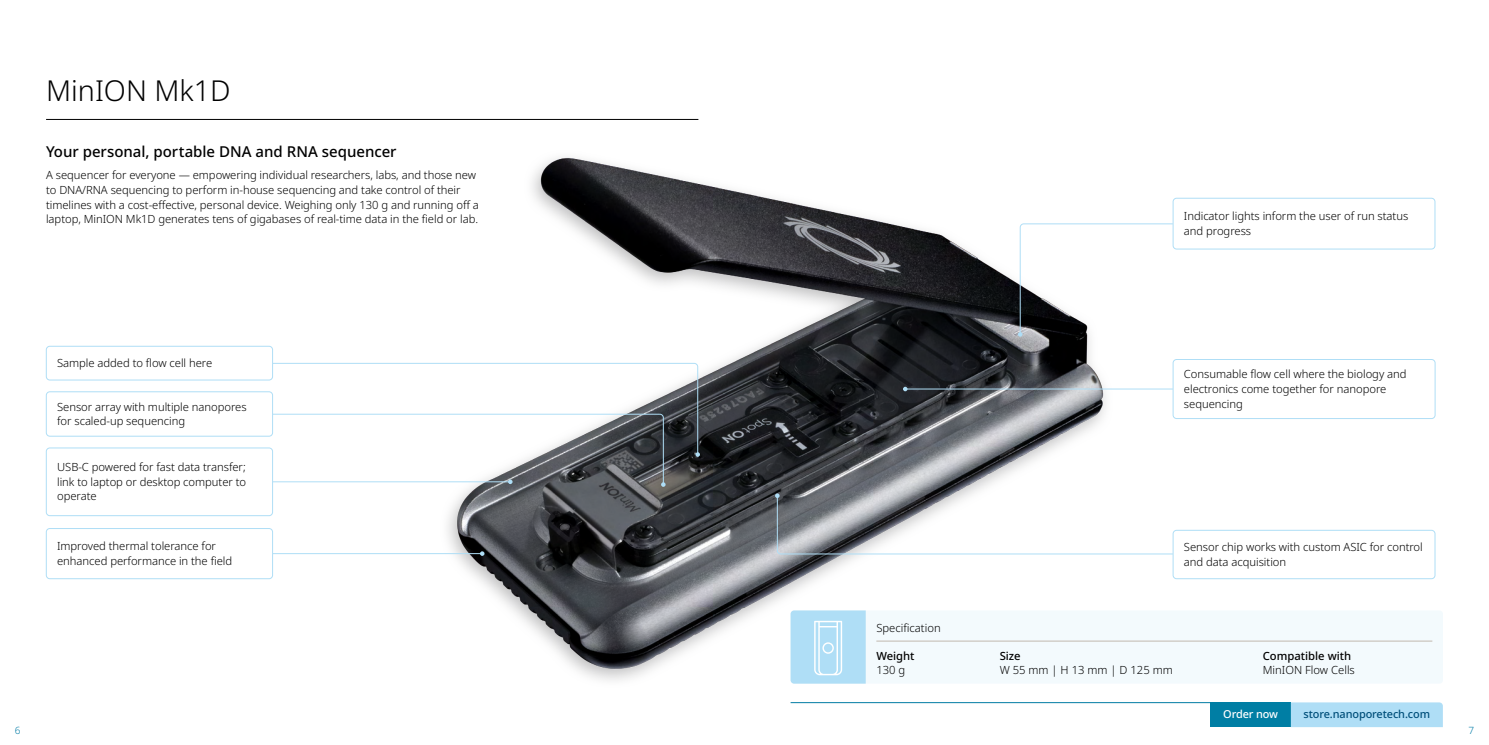
<style>
.page{position:relative;width:1489px;height:745px;background:#fff}
.page>*{position:absolute;margin:0;border:0;box-sizing:border-box;transform-origin:0 0}
.t1{font:300 28.75px "Noto Sans";color:#000}
.t2{font:500 15px "Noto Sans";color:#000}
.t3{font:300 11.25px/14.6px "Noto Sans";letter-spacing:-.005em;color:#000}
.t4{font:500 11.25px "Noto Sans";color:#000}
.t5{font:500 11px "Noto Sans";letter-spacing:-.01em;color:#004f7a}
.t6{font:500 11px "Noto Sans";letter-spacing:-.01em;color:#fff}
.t7{font:300 10px "Noto Sans";color:#007ba6}
</style>
<div class="page">
<img style="left:392px;top:157px;width:748px;height:547px">
<hr style="left:273px;top:553px;width:209px;height:1px;background:#afdef6">
<svg style="left:480px;top:551px;width:4px;height:4px"></svg>
<div style="left:1172px;top:359px;width:263px;height:59px;border:1px solid #afdef6;border-radius:4px"></div>
<div style="left:46px;top:447px;width:227px;height:68px;border:1px solid #afdef6;border-radius:4px"></div>
<div style="left:1172px;top:198px;width:262px;height:51px;border:1px solid #afdef6;border-radius:4px"></div>
<div style="left:46px;top:391px;width:227px;height:45px;border:1px solid #afdef6;border-radius:4px"></div>
<div style="left:1172px;top:529px;width:262px;height:49px;border:1px solid #afdef6;border-radius:4px"></div>
<div style="left:46px;top:528px;width:227px;height:50px;border:1px solid #afdef6;border-radius:4px"></div>
<svg style="left:1017px;top:223px;width:156px;height:113px"></svg>
<svg style="left:775px;top:493px;width:398px;height:61px"></svg>
<svg style="left:272px;top:362px;width:428px;height:124px"></svg>
<div style="left:46px;top:346px;width:227px;height:34px;border:1px solid #afdef6;border-radius:4px"></div>
<hr style="left:905px;top:388px;width:267px;height:1px;background:#afdef6">
<svg style="left:902px;top:386px;width:5px;height:5px"></svg>
<hr style="left:46px;top:119px;width:652px;height:1px;background:#000">
<div style="left:790px;top:610px;width:652px;height:73px;background:#f3fafd;border-radius:4px"></div>
<hr style="left:876px;top:640px;width:556px;height:1px;background:#c1b8af">
<svg style="left:790px;top:610px;width:75px;height:73px;background:#b6e1f6"></svg>
<div style="left:1210px;top:702px;width:80px;height:24px;background:#007ea4"></div>
<hr style="left:790px;top:702px;width:420px;height:1px;background:#007ca4">
<div style="left:1290px;top:702px;width:152px;height:24px;background:#afdef6"></div>
<h1 class="t1" style="left:46px;top:75px;width:186px">MinION Mk1D</h1>
<h2 class="t2" style="left:46px;top:143px;width:352px">Your personal, portable DNA and RNA sequencer</h2>
<p class="t3" style="left:46px;top:168px;width:434px">A sequencer for everyone — empowering individual researchers, labs, and those new to DNA/RNA sequencing to perform in-house sequencing and take control of their timelines with a cost-effective, personal device. Weighing only 130 g and running off a laptop, MinION Mk1D generates tens of gigabases of real-time data in the field or lab.</p>
<p class="t3" style="left:57px;top:356px;width:157px">Sample added to flow cell here</p>
<p class="t3" style="left:57px;top:399px;width:191px">Sensor array with multiple nanopores for scaled-up sequencing</p>
<p class="t3" style="left:57px;top:459px;width:190px;text-align:justify">USB-C powered for fast data transfer; link to laptop or desktop computer to operate</p>
<p class="t3" style="left:57px;top:538px;width:176px">Improved thermal tolerance for enhanced performance in the field</p>
<p class="t3" style="left:876px;top:620px;width:66px">Specification</p>
<p class="t4" style="left:876px;top:649px;width:40px">Weight</p>
<p class="t3" style="left:876px;top:662px;width:30px">130 g</p>
<p class="t3" style="left:1183px;top:209px;width:226px;line-height:15px">Indicator lights inform the user of run status and progress</p>
<p class="t3" style="left:1183px;top:367px;width:224px">Consumable flow cell where the biology and electronics come together for nanopore sequencing</p>
<p class="t3" style="left:1183px;top:539px;width:240px">Sensor chip works with custom ASIC for control and data acquisition</p>
<p class="t4" style="left:999px;top:649px;width:23px">Size</p>
<p class="t3" style="left:999px;top:662px;width:175px">W 55 mm | H 13 mm | D 125 mm</p>
<p class="t4" style="left:1262px;top:649px;width:90px">Compatible with</p>
<p class="t3" style="left:1262px;top:662px;width:94px">MinION Flow Cells</p>
<p class="t6" style="left:1223px;top:707px;width:56px">Order now</p>
<p class="t5" style="left:1303px;top:707px;width:128px">store.nanoporetech.com</p>
<p class="t7" style="left:15px;top:723px;width:7px">6</p>
<p class="t7" style="left:1468px;top:723px;width:7px">7</p>
</div>
